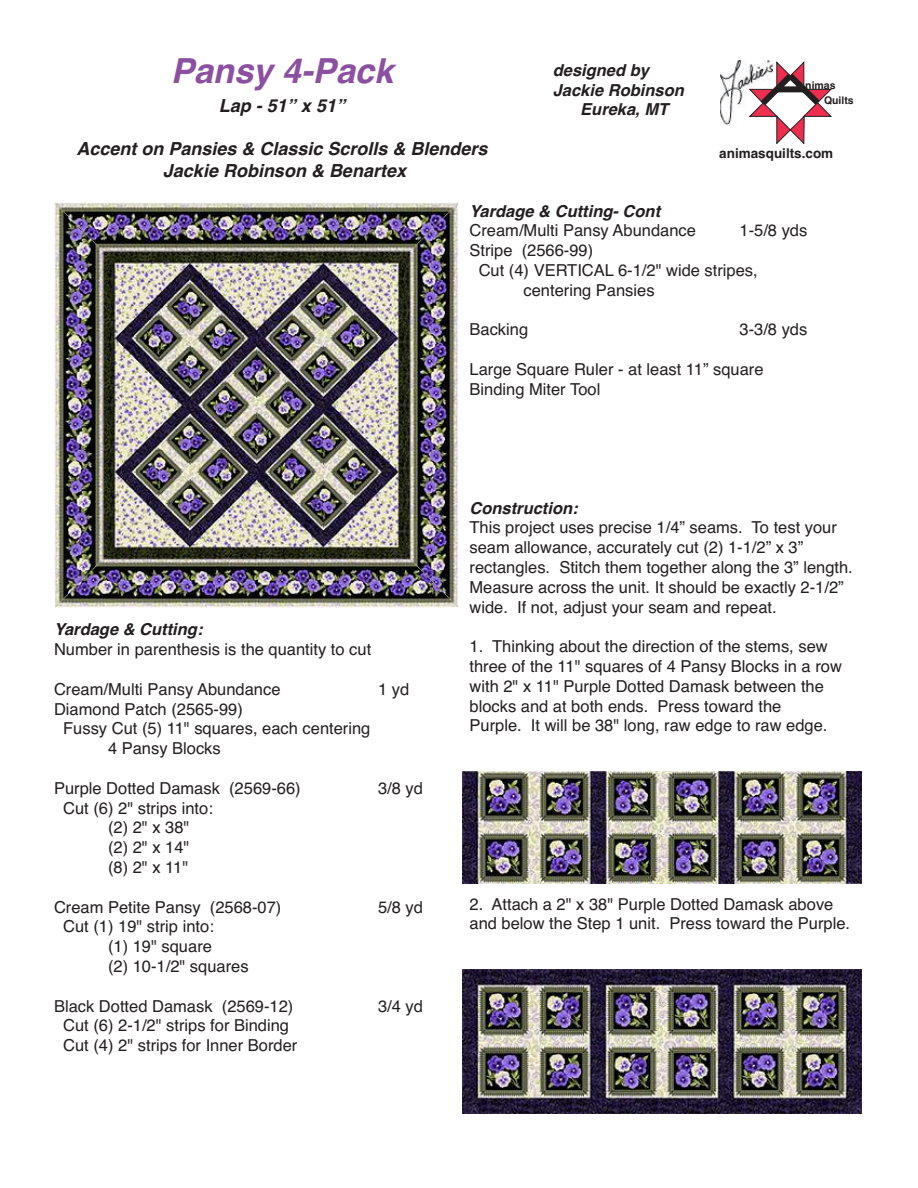
<style>
.page{position:relative;width:918px;height:1188px;background:#fff}
.page>*{position:absolute;margin:0;border:0;box-sizing:border-box;transform-origin:0 0}
.t1{font:italic 700 34.5px "Helvetica";color:#8c50a0}
.t2{font:italic 700 18px/21.6px "Helvetica";color:#231f20;text-align:center}
.t3{font:16.5px/19.8px "Helvetica";color:#231f20}
.t4{font:italic 700 16.5px "Helvetica";color:#231f20}
.t5{font:700 13.5px "Helvetica";color:#231f20}
.t6{font:700 10.5px/15.3px "Helvetica";color:#231f20}
</style>
<div class="page">
<img style="left:720px;top:60px;width:50px;height:65px">
<svg style="left:749px;top:62px;width:83px;height:82px"></svg>
<img style="left:54px;top:203px;width:405px;height:405px">
<img style="left:462px;top:969px;width:400px;height:144px">
<img style="left:462px;top:771px;width:400px;height:112px">
<h1 class="t1" style="left:171px;top:50px;width:224px">Pansy 4-Pack</h1>
<p class="t2" style="left:219px;top:95px;width:128px">Lap - 51” x 51”</p>
<p class="t2" style="left:76px;top:138px;width:413px">Accent on Pansies &amp; Classic Scrolls &amp; Blenders<br>Jackie Robinson &amp; Benartex</p>
<p class="t4" style="left:553px;top:60px;width:98px">designed by</p>
<p class="t4" style="left:553px;top:80px;width:133px">Jackie Robinson</p>
<p class="t4" style="left:580px;top:100px;width:90px">Eureka, MT</p>
<p class="t6" style="left:824px;top:77px;width:31px;text-indent:-19px">nimas<br>Quilts</p>
<p class="t5" style="left:719px;top:145px;width:116px">animasquilts.com</p>
<p class="t4" style="left:54px;top:620px;width:150px">Yardage &amp; Cutting:</p>
<p class="t3" style="left:54px;top:640px;width:319px">Number in parenthesis is the quantity to cut</p>
<p class="t3" style="left:54px;top:679px;width:228px">Cream/Multi Pansy Abundance</p>
<p class="t3" style="left:378px;top:679px;width:33px">1 yd</p>
<p class="t3" style="left:54px;top:699px;width:190px">Diamond Patch (2565-99)</p>
<p class="t3" style="left:63px;top:719px;width:309px">Fussy Cut (5) 11" squares, each centering</p>
<p class="t3" style="left:108px;top:739px;width:114px">4 Pansy Blocks</p>
<p class="t3" style="left:54px;top:778px;width:248px">Purple Dotted Damask (2569-66)</p>
<p class="t3" style="left:378px;top:778px;width:46px">3/8 yd</p>
<p class="t3" style="left:108px;top:798px;width:106px;text-indent:-45px">Cut (6) 2" strips into: (2) 2" x 38" (2) 2" x 14" (8) 2" x 11"</p>
<p class="t3" style="left:54px;top:897px;width:229px">Cream Petite Pansy (2568-07)</p>
<p class="t3" style="left:378px;top:897px;width:46px">5/8 yd</p>
<p class="t3" style="left:108px;top:917px;width:142px;text-indent:-45px">Cut (1) 19" strip into:<br>(1) 19" square<br>(2) 10-1/2" squares</p>
<p class="t3" style="left:54px;top:996px;width:241px">Black Dotted Damask (2569-12)</p>
<p class="t3" style="left:378px;top:996px;width:46px">3/4 yd</p>
<p class="t3" style="left:63px;top:1016px;width:236px">Cut (6) 2-1/2" strips for Binding<br>Cut (4) 2" strips for Inner Border</p>
<p class="t4" style="left:470px;top:201px;width:192px">Yardage &amp; Cutting- Cont</p>
<p class="t3" style="left:470px;top:221px;width:228px">Cream/Multi Pansy Abundance</p>
<p class="t3" style="left:740px;top:221px;width:69px">1-5/8 yds</p>
<p class="t3" style="left:470px;top:241px;width:125px">Stripe (2566-99)</p>
<p class="t3" style="left:479px;top:260px;width:281px">Cut (4) VERTICAL 6-1/2" wide stripes,</p>
<p class="t3" style="left:524px;top:280px;width:133px">centering Pansies</p>
<p class="t3" style="left:470px;top:320px;width:60px">Backing</p>
<p class="t3" style="left:740px;top:320px;width:69px">3-3/8 yds</p>
<p class="t3" style="left:470px;top:359px;width:296px">Large Square Ruler - at least 11” square<br>Binding Miter Tool</p>
<p class="t4" style="left:470px;top:498px;width:110px">Construction:</p>
<p class="t3" style="left:470px;top:518px;width:385px">This project uses precise 1/4” seams. To test your seam allowance, accurately cut (2) 1-1/2” x 3” rectangles. Stitch them together along the 3” length.<br>Measure across the unit. It should be exactly 2-1/2” wide. If not, adjust your seam and repeat.</p>
<p class="t3" style="left:470px;top:637px;width:374px">1. Thinking about the direction of the stems, sew three of the 11" squares of 4 Pansy Blocks in a row with 2" x 11" Purple Dotted Damask between the blocks and at both ends. Press toward the<br>Purple. It will be 38" long, raw edge to raw edge.</p>
<p class="t3" style="left:470px;top:894px;width:382px">2. Attach a 2" x 38" Purple Dotted Damask above and below the Step 1 unit. Press toward the Purple.</p>
</div>
